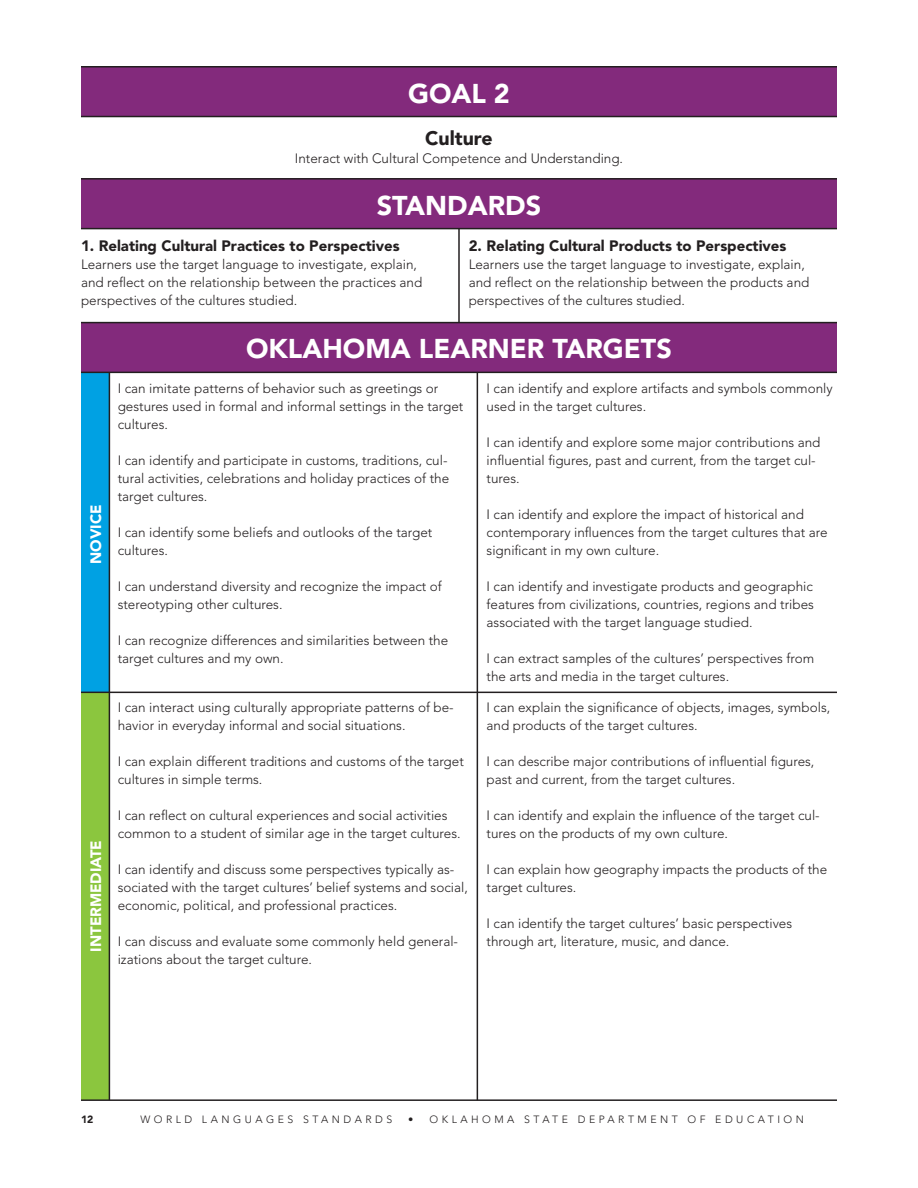
<style>
.page{position:relative;width:918px;height:1188px;background:#fff}
.page>*{position:absolute;margin:0;border:0;box-sizing:border-box;transform-origin:0 0}
.t1{font:900 27px "Avenir";color:#fff}
.t2{font:900 19.5px "Avenir";color:#231f20}
.t3{font:900 15px "Avenir";color:#231f20}
.t4{font:900 15px "Avenir";color:#fff}
.t5{font:300 13.5px/18px "Avenir";color:#231f20}
.t6{font:300 10.5px "Avenir";letter-spacing:.335em;color:#231f20}
.t7{font:900 10.5px "Avenir";color:#231f20}
</style>
<div class="page">
<div style="left:81px;top:373px;width:28px;height:319px;background:#00a1e3"></div>
<div style="left:81px;top:692px;width:28px;height:408px;background:#8bc63e"></div>
<hr style="left:458px;top:228px;width:2px;height:95px;background:#231f20">
<div style="left:81px;top:66px;width:756px;height:51px;background:#832a7c"></div>
<div style="left:81px;top:178px;width:756px;height:51px;background:#832a7c"></div>
<div style="left:81px;top:322px;width:756px;height:50px;background:#832a7c"></div>
<hr style="left:81px;top:116px;width:756px;height:1px;background:#231f20">
<hr style="left:81px;top:228px;width:756px;height:1px;background:#231f20">
<hr style="left:81px;top:372px;width:756px;height:1px;background:#231f20">
<hr style="left:81px;top:66px;width:756px;height:2px;background:#231f20">
<hr style="left:81px;top:178px;width:756px;height:2px;background:#231f20">
<hr style="left:81px;top:692px;width:756px;height:1px;background:#231f20">
<hr style="left:81px;top:322px;width:756px;height:1px;background:#231f20">
<hr style="left:109px;top:373px;width:1px;height:727px;background:#231f20">
<hr style="left:477px;top:372px;width:1px;height:728px;background:#231f20">
<hr style="left:81px;top:1099px;width:756px;height:2px;background:#231f20">
<p class="t1" style="left:408px;top:77px;width:103px">GOAL 2</p>
<p class="t2" style="left:425px;top:127px;width:69px">Culture</p>
<p class="t5" style="left:295px;top:150px;width:330px">Interact with Cultural Competence and Understanding.</p>
<p class="t1" style="left:377px;top:189px;width:166px">STANDARDS</p>
<p class="t3" style="left:81px;top:237px;width:320px">1. Relating Cultural Practices to Perspectives</p>
<p class="t5" style="left:81px;top:255px;width:343px">Learners use the target language to investigate, explain, and reflect on the relationship between the practices and perspectives of the cultures studied.</p>
<p class="t3" style="left:469px;top:237px;width:319px">2. Relating Cultural Products to Perspectives</p>
<p class="t5" style="left:469px;top:255px;width:342px">Learners use the target language to investigate, explain, and reflect on the relationship between the products and perspectives of the cultures studied.</p>
<p class="t4" style="left:87px;top:952px;width:113px;rotate:-90deg">INTERMEDIATE</p>
<p class="t1" style="left:246px;top:333px;width:427px">OKLAHOMA LEARNER TARGETS</p>
<p class="t5" style="left:118px;top:379px;width:347px">I can imitate patterns of behavior such as greetings or gestures used in formal and informal settings in the target cultures.</p>
<p class="t5" style="left:118px;top:451px;width:333px">I can identify and participate in customs, traditions, cul&shy;tural activities, celebrations and holiday practices of the target cultures.</p>
<p class="t5" style="left:118px;top:523px;width:316px">I can identify some beliefs and outlooks of the target cultures.</p>
<p class="t5" style="left:118px;top:577px;width:326px">I can understand diversity and recognize the impact of stereotyping other cultures.</p>
<p class="t5" style="left:118px;top:631px;width:332px">I can recognize differences and similarities between the target cultures and my own.</p>
<p class="t5" style="left:118px;top:699px;width:338px">I can interact using culturally appropriate patterns of be&shy;havior in everyday informal and social situations.</p>
<p class="t5" style="left:118px;top:753px;width:348px">I can explain different traditions and customs of the target cultures in simple terms.</p>
<p class="t5" style="left:118px;top:807px;width:344px">I can reflect on cultural experiences and social activities common to a student of similar age in the target cultures.</p>
<p class="t5" style="left:118px;top:861px;width:352px">I can identify and discuss some perspectives typically as&shy;sociated with the target cultures’ belief systems and social, economic, political, and professional practices.</p>
<p class="t5" style="left:118px;top:933px;width:342px">I can discuss and evaluate some commonly held general&shy;izations about the target culture.</p>
<p class="t5" style="left:487px;top:379px;width:348px">I can identify and explore artifacts and symbols commonly used in the target cultures.</p>
<p class="t5" style="left:487px;top:433px;width:335px">I can identify and explore some major contributions and influential figures, past and current, from the target cul&shy;tures.</p>
<p class="t5" style="left:487px;top:505px;width:342px">I can identify and explore the impact of historical and contemporary influences from the target cultures that are significant in my own culture.</p>
<p class="t5" style="left:487px;top:577px;width:329px;text-align:justify">I can identify and investigate products and geographic features from civilizations, countries, regions and tribes associated with the target language studied.</p>
<p class="t5" style="left:487px;top:649px;width:329px">I can extract samples of the cultures’ perspectives from the arts and media in the target cultures.</p>
<p class="t5" style="left:487px;top:699px;width:345px">I can explain the significance of objects, images, symbols, and products of the target cultures.</p>
<p class="t5" style="left:487px;top:753px;width:329px">I can describe major contributions of influential figures, past and current, from the target cultures.</p>
<p class="t5" style="left:487px;top:807px;width:335px">I can identify and explain the influence of the target cul&shy;tures on the products of my own culture.</p>
<p class="t5" style="left:487px;top:861px;width:342px">I can explain how geography impacts the products of the target cultures.</p>
<p class="t5" style="left:487px;top:915px;width:307px">I can identify the target cultures’ basic perspectives through art, literature, music, and dance.</p>
<p class="t7" style="left:81px;top:1113px;width:14px">12</p>
<p class="t6" style="left:140px;top:1113px;width:254px">WORLD LANGUAGES STANDARDS</p>
<p class="t6" style="left:408px;top:1113px;width:397px">• OKLAHOMA STATE DEPARTMENT OF EDUCATION</p>
</div>
